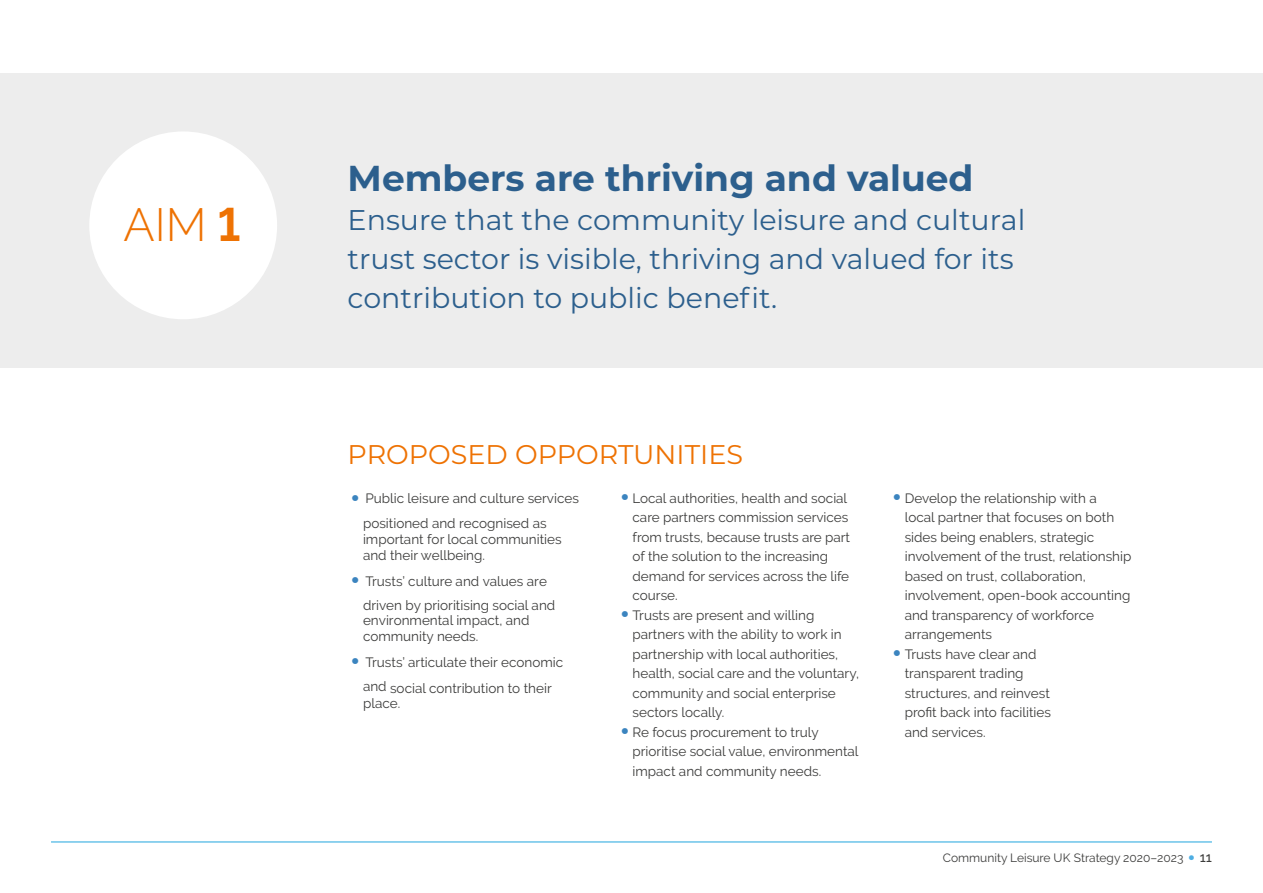
<style>
.page{position:relative;width:1263px;height:893px;background:#fff}
.page>*{position:absolute;margin:0;border:0;box-sizing:border-box;transform-origin:0 0}
.large_headings_2{font:300 46.35px "Raleway";color:#ee7203}
.aim{font:700 36px "Montserrat";color:#2c5f8d}
.aim-2{font:28.5px/39px "Montserrat";color:#2c5f8d}
.aim-3{font:27px "Montserrat";color:#ee7203}
.t1{font:13.5px/19.5px "Raleway";color:#3c3c3b}
.t2{font:500 13.5px "Raleway";color:#3c3c3b}
.t3{font:12px "Raleway";color:#3c3c3b}
.s1{font-weight:700}
.s2{font-weight:700;font-size:28.5px;color:#3b84bf}
.s3{font-weight:400;font-size:27px;color:#4eaee3}
</style>
<div class="page">
<hr style="left:51px;top:842px;width:1161px;height:1px;background:#20a5df">
<div style="left:0;top:73px;width:1263px;height:295px;background:#ededed"></div>
<div style="left:89px;top:131px;width:188px;height:188px;background:#fff;border-radius:50%"></div>
<p class="large_headings_2" style="left:123px;top:197px;width:118px">AIM <span class="s1">1</span></p>
<p class="aim" style="left:348px;top:152px;width:627px">Members are thriving and valued</p>
<p class="aim-2" style="left:348px;top:199px;width:679px">Ensure that the community leisure and cultural trust sector is visible, thriving and valued for its contribution to public benefit.</p>
<p class="aim-3" style="left:348px;top:435px;width:397px">PROPOSED OPPORTUNITIES</p>
<p class="t1" style="left:363px;top:486px;width:217px;line-height:24.6px;text-indent:-13px"><span class="s2">•</span> Public leisure and culture services positioned and recognised as</p>
<p class="t1" style="left:363px;top:531px;width:200px;line-height:16.2px">important for local communities and their wellbeing.</p>
<p class="t1" style="left:363px;top:569px;width:194px;line-height:23.9px;text-indent:-13px"><span class="s2">•</span> Trusts’ culture and values are driven by prioritising social and</p>
<p class="t1" style="left:363px;top:613px;width:168px;line-height:15.9px">environmental impact, and community needs.</p>
<p class="t1" style="left:350px;top:649px;width:215px;line-height:26.7px;text-align:center"><span class="s2">•</span> Trusts’ articulate their economic and social contribution to their</p>
<p class="t1" style="left:363px;top:693px;width:39px">place.</p>
<p class="t1" style="left:632px;top:488px;width:219px;text-indent:-13px"><span class="s2">•</span> Local authorities, health and social care partners commission services from trusts, because trusts are part of the solution to the increasing demand for services across the life course.</p>
<p class="t1" style="left:632px;top:605px;width:228px;text-indent:-13px"><span class="s2">•</span> Trusts are present and willing partners with the ability to work in partnership with local authorities, health, social care and the voluntary, community and social enterprise sectors locally.</p>
<p class="t1" style="left:632px;top:722px;width:228px;text-indent:-13px"><span class="s2">•</span> Re focus procurement to truly prioritise social value, environmental impact and community needs.</p>
<p class="t1" style="left:905px;top:488px;width:228px;text-indent:-13px"><span class="s2">•</span> Develop the relationship with a<br>local partner that focuses on both sides being enablers, strategic involvement of the trust, relationship based on trust, collaboration, involvement, open-book accounting and transparency of workforce arrangements</p>
<p class="t1" style="left:905px;top:644px;width:148px;text-indent:-13px"><span class="s2">•</span> Trusts have clear and transparent trading structures, and reinvest profit back into facilities and services.</p>
<p class="t3" style="left:943px;top:851px;width:242px">Community Leisure UK Strategy 2020–2023</p>
<p class="t2" style="left:1187px;top:849px;width:27px"><span class="s3">•</span> 11</p>
</div>
